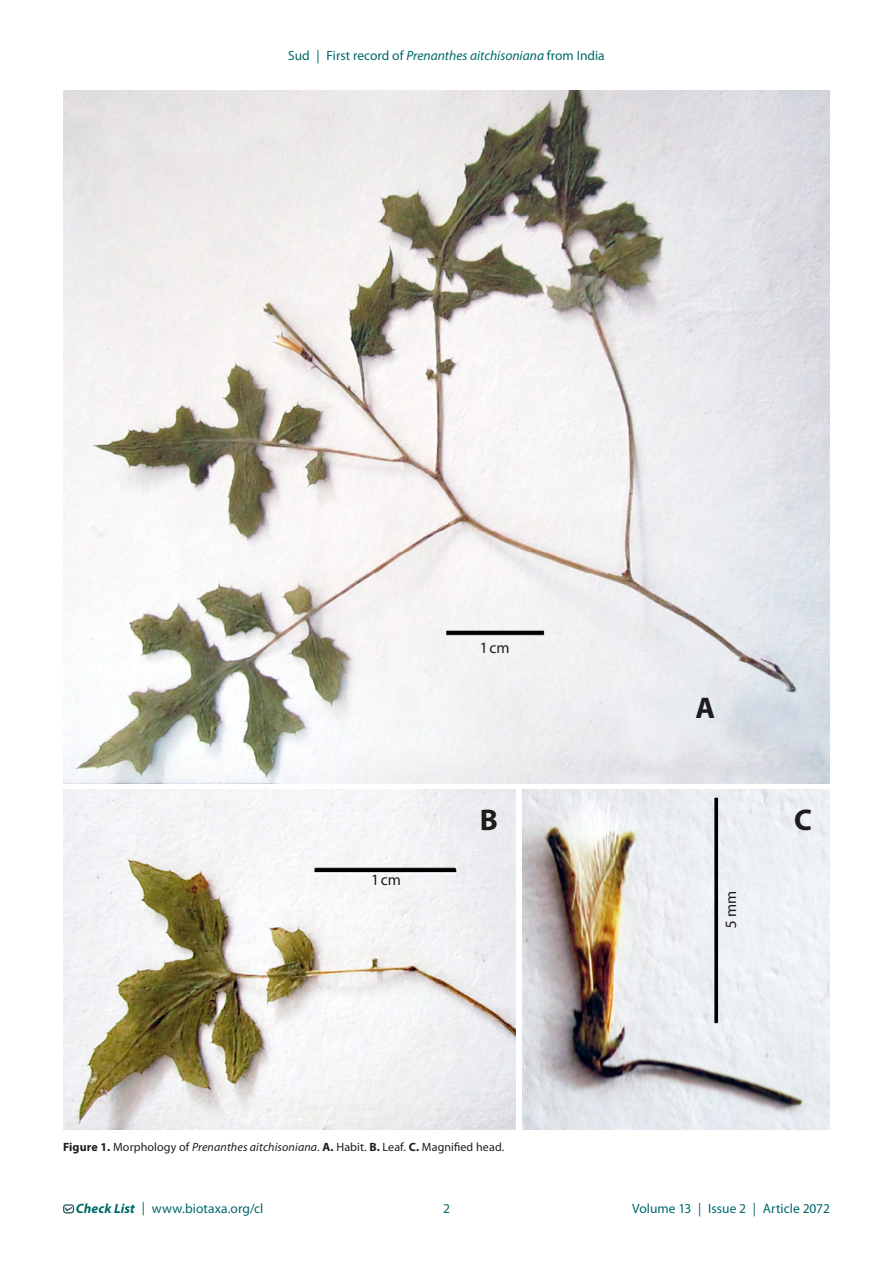
<style>
.page{position:relative;width:893px;height:1263px;background:#fff}
.page>*{position:absolute;margin:0;border:0;box-sizing:border-box;transform-origin:0 0}
.t1{font:700 30px "Myriad Pro";color:#1d1d1b}
.t2{font:15.75px "Myriad Pro";color:#1d1d1b}
.t3{font:13.5px "Myriad Pro";color:#006869}
.t4{font:12px "Myriad Pro";letter-spacing:.01em;color:#1d1d1b}
.s1{font-style:italic}
.s2{font-weight:700}
.s3{font-weight:700;font-style:italic}
</style>
<div class="page">
<div style="left:63px;top:1204px;width:11px;height:9px;border:1px solid #346667;border-radius:2px"></div>
<svg style="left:64px;top:1206px;width:9px;height:6px"></svg>
<img style="left:63px;top:90px;width:767px;height:693px">
<img style="left:522px;top:790px;width:308px;height:339px">
<img style="left:64px;top:790px;width:452px;height:339px">
<p class="t3" style="left:288px;top:47px;width:318px">Sud | First record of <span class="s1">Prenanthes aitchisoniana</span> from India</p>
<p class="t2" style="left:481px;top:638px;width:30px">1 cm</p>
<h1 class="t1" style="left:695px;top:688px;width:21px">A</h1>
<p class="t2" style="left:372px;top:870px;width:30px">1 cm</p>
<h1 class="t1" style="left:480px;top:800px;width:20px">B</h1>
<h1 class="t1" style="left:794px;top:800px;width:19px">C</h1>
<p class="t2" style="left:721px;top:927px;width:38px;rotate:-90deg">5 mm</p>
<p class="t4" style="left:63px;top:1140px;width:443px"><span class="s2">Figure 1.</span> Morphology of <span class="s1">Prenanthes aitchisoniana</span>. <span class="s2">A.</span> Habit. <span class="s2">B.</span> Leaf. <span class="s2">C.</span> Magnified head.</p>
<p class="t3" style="left:76px;top:1200px;width:189px"><span class="s3">Check List</span> | www.biotaxa.org/cl</p>
<p class="t3" style="left:443px;top:1200px;width:8px">2</p>
<p class="t3" style="left:632px;top:1200px;width:199px">Volume 13 | Issue 2 | Article 2072</p>
</div>
